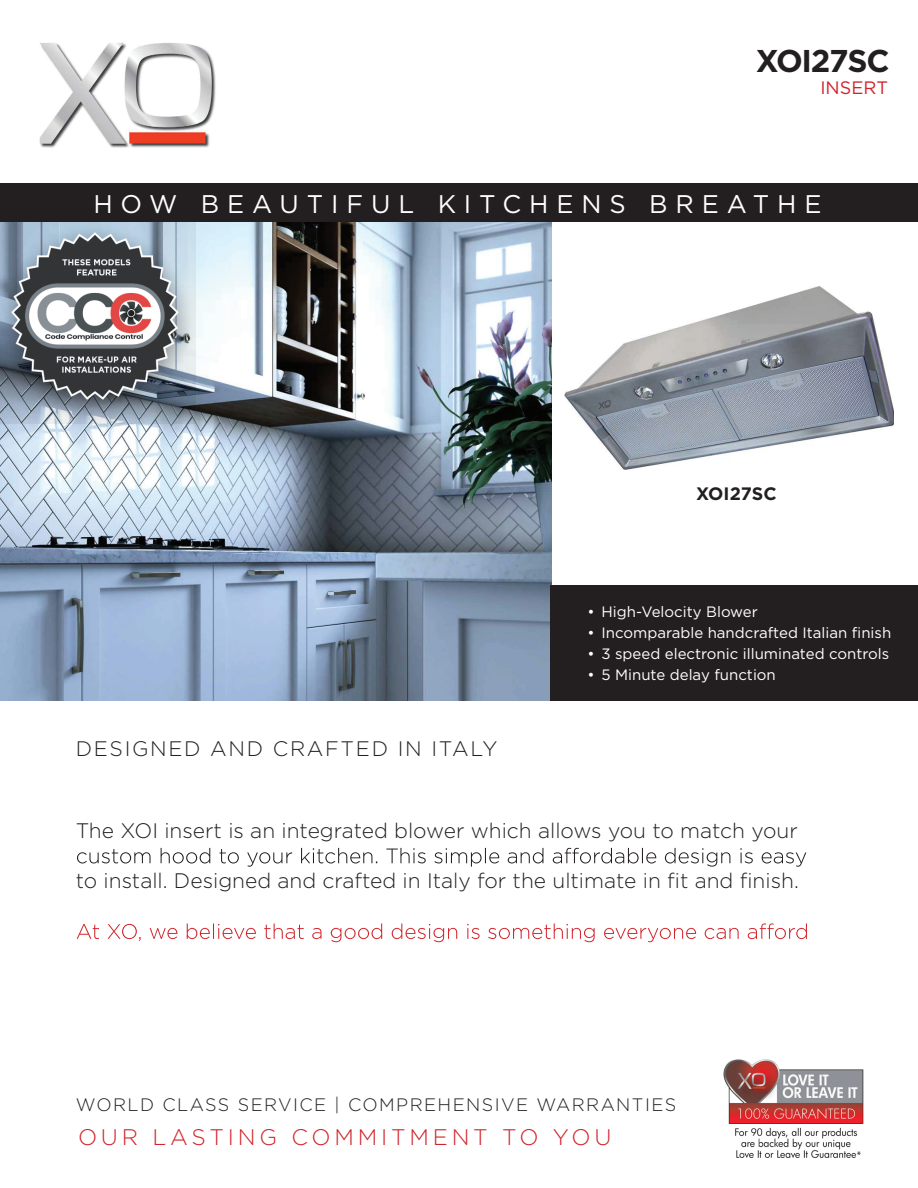
<style>
.page{position:relative;width:918px;height:1188px;background:#fff}
.page>*{position:absolute;margin:0;border:0;box-sizing:border-box;transform-origin:0 0}
.t1{font:700 31.5px "Gotham";letter-spacing:-.04em;color:#231f20}
.t2{font:25.5px "Gotham";letter-spacing:.31em;color:#fff}
.t3{font:300 22.5px "Gotham";letter-spacing:.17em;color:#d1232a}
.t4{font:300 21px "Gotham";color:#231f20}
.t5{font:300 21px "Gotham";letter-spacing:.08em;color:#231f20}
.t6{font:300 18px "Gotham";letter-spacing:.08em;color:#231f20}
.t7{font:700 18px "Gotham";color:#231f20}
.t8{font:18px "Gotham";color:#d1232a}
.t9{font:15px "Gotham";color:#fff}
</style>
<div class="page">
<img style="left:39px;top:42px;width:177px;height:106px">
<img style="left:0;top:222px;width:552px;height:478px">
<div style="left:550px;top:585px;width:368px;height:115px;background:#231f20"></div>
<svg style="left:77px;top:848px;width:729px;height:19px"></svg>
<svg style="left:77px;top:923px;width:730px;height:19px"></svg>
<img style="left:723px;top:1059px;width:141px;height:99px">
<svg style="left:0;top:222px;width:196px;height:202px;background:#a8b6c3"></svg>
<img style="left:2px;top:222px;width:187px;height:188px">
<div style="left:0;top:183px;width:918px;height:39px;background:#231f20"></div>
<img style="left:564px;top:286px;width:330px;height:184px">
<h1 class="t1" style="left:756px;top:40px;width:135px">XOI27SC</h1>
<p class="t8" style="left:820px;top:76px;width:69px">INSERT</p>
<p class="t2" style="left:93px;top:187px;width:730px">HOW BEAUTIFUL KITCHENS BREATHE</p>
<p class="t7" style="left:696px;top:482px;width:82px">XOI27SC</p>
<p class="t5" style="left:76px;top:736px;width:423px">DESIGNED AND CRAFTED IN ITALY</p>
<p class="t9" style="left:587px;top:602px;width:172px">• High-Velocity Blower</p>
<p class="t9" style="left:587px;top:623px;width:305px">• Incomparable handcrafted Italian finish</p>
<p class="t9" style="left:587px;top:644px;width:303px">• 3 speed electronic illuminated controls</p>
<p class="t9" style="left:587px;top:665px;width:190px">• 5 Minute delay function</p>
<p class="t4" style="left:76px;top:817px;width:724px">The XOI insert is an integrated blower which allows you to match your</p>
<p class="t4" style="left:76px;top:868px;width:725px">to install. Designed and crafted in Italy for the ultimate in fit and finish.</p>
<p class="t6" style="left:76px;top:1093px;width:602px">WORLD CLASS SERVICE | COMPREHENSIVE WARRANTIES</p>
<p class="t3" style="left:78px;top:1122px;width:535px">OUR LASTING COMMITMENT TO YOU</p>
</div>
